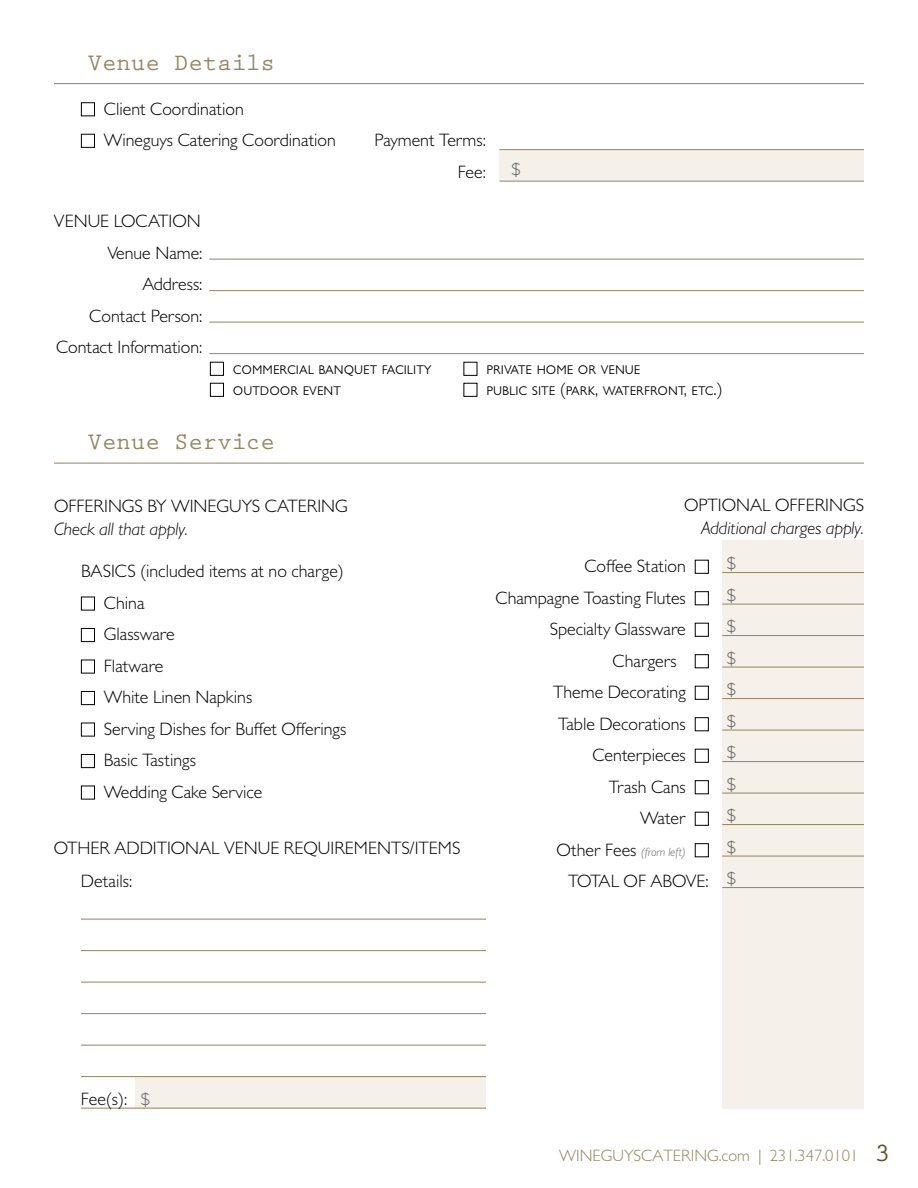
<style>
.page{position:relative;width:918px;height:1188px;background:#fff}
.page>*{position:absolute;margin:0;border:0;box-sizing:border-box;transform-origin:0 0}
.t1{font:700 24px "Prestige Elite Std";color:#94845f}
.t2{font:300 18px/31.5px "Gill Sans MT Std";color:#000}
.t3{font:italic 300 18px "Gill Sans MT Std";color:#000}
.t4{font:300 18px "Gill Sans MT Std";color:#636466}
.t5{font:300 16.5px "Gill Sans MT Std";color:#94845f}
.t6{font:italic 300 12px "Gill Sans MT Std";color:#636466}
.s1{font-style:normal;font-size:18px;color:#000}
.s2{color:#636466}
.s3{font-family:"Prestige Elite Std";font-weight:700;font-size:27px;color:#654c21}
</style>
<div class="page">
<div style="left:500px;top:150px;width:364px;height:31px;background:#f5f0ea"></div>
<div style="left:135px;top:1077px;width:351px;height:31px;background:#f5f0ea"></div>
<div style="left:722px;top:540px;width:142px;height:568px;background:#f5f0ea"></div>
<hr style="left:54px;top:83px;width:810px;height:1px;background:#94845f">
<hr style="left:500px;top:149px;width:364px;height:1px;background:#94845f">
<hr style="left:500px;top:181px;width:364px;height:1px;background:#94845f">
<hr style="left:209px;top:259px;width:655px;height:1px;background:#94845f">
<hr style="left:209px;top:290px;width:655px;height:1px;background:#94845f">
<hr style="left:209px;top:322px;width:655px;height:1px;background:#94845f">
<hr style="left:209px;top:353px;width:655px;height:1px;background:#94845f">
<hr style="left:54px;top:463px;width:810px;height:1px;background:#94845f">
<hr style="left:81px;top:919px;width:405px;height:1px;background:#94845f">
<hr style="left:81px;top:950px;width:405px;height:1px;background:#94845f">
<hr style="left:81px;top:982px;width:405px;height:1px;background:#94845f">
<hr style="left:81px;top:1013px;width:405px;height:1px;background:#94845f">
<hr style="left:81px;top:1045px;width:405px;height:1px;background:#94845f">
<hr style="left:81px;top:1076px;width:405px;height:1px;background:#94845f">
<hr style="left:81px;top:1108px;width:405px;height:1px;background:#94845f">
<div style="left:81px;top:102px;width:14px;height:14px;border:1px solid #000"></div>
<div style="left:81px;top:134px;width:14px;height:14px;border:1px solid #000"></div>
<div style="left:210px;top:362px;width:14px;height:14px;border:1px solid #000"></div>
<div style="left:464px;top:362px;width:13px;height:14px;border:1px solid #000"></div>
<div style="left:210px;top:383px;width:14px;height:14px;border:1px solid #000"></div>
<div style="left:464px;top:383px;width:13px;height:14px;border:1px solid #000"></div>
<div style="left:81px;top:597px;width:14px;height:13px;border:1px solid #000"></div>
<div style="left:81px;top:628px;width:14px;height:14px;border:1px solid #000"></div>
<div style="left:81px;top:660px;width:14px;height:13px;border:1px solid #000"></div>
<div style="left:81px;top:691px;width:14px;height:14px;border:1px solid #000"></div>
<div style="left:81px;top:723px;width:14px;height:13px;border:1px solid #000"></div>
<div style="left:81px;top:754px;width:14px;height:14px;border:1px solid #000"></div>
<div style="left:81px;top:786px;width:14px;height:13px;border:1px solid #000"></div>
<hr style="left:722px;top:572px;width:142px;height:1px;background:#94845f">
<hr style="left:722px;top:604px;width:142px;height:1px;background:#94845f">
<hr style="left:722px;top:635px;width:142px;height:1px;background:#94845f">
<hr style="left:722px;top:667px;width:142px;height:1px;background:#94845f">
<hr style="left:722px;top:698px;width:142px;height:1px;background:#94845f">
<hr style="left:722px;top:730px;width:142px;height:1px;background:#94845f">
<hr style="left:722px;top:761px;width:142px;height:1px;background:#94845f">
<hr style="left:722px;top:793px;width:142px;height:1px;background:#94845f">
<hr style="left:722px;top:824px;width:142px;height:1px;background:#94845f">
<hr style="left:722px;top:856px;width:142px;height:1px;background:#94845f">
<hr style="left:722px;top:887px;width:142px;height:1px;background:#94845f">
<div style="left:695px;top:560px;width:14px;height:14px;border:1px solid #000"></div>
<div style="left:695px;top:591px;width:14px;height:14px;border:1px solid #000"></div>
<div style="left:695px;top:623px;width:14px;height:14px;border:1px solid #000"></div>
<div style="left:695px;top:654px;width:14px;height:14px;border:1px solid #000"></div>
<div style="left:695px;top:686px;width:14px;height:14px;border:1px solid #000"></div>
<div style="left:695px;top:717px;width:14px;height:14px;border:1px solid #000"></div>
<div style="left:695px;top:749px;width:14px;height:14px;border:1px solid #000"></div>
<div style="left:695px;top:780px;width:14px;height:14px;border:1px solid #000"></div>
<div style="left:695px;top:812px;width:14px;height:14px;border:1px solid #000"></div>
<div style="left:695px;top:843px;width:14px;height:14px;border:1px solid #000"></div>
<h1 class="t1" style="left:88px;top:49px;width:189px">Venue Details</h1>
<p class="t2" style="left:104px;top:93px;width:234px">Client Coordination<br>Wineguys Catering Coordination</p>
<p class="t2" style="left:54px;top:205px;width:150px;text-align:right">VENUE LOCATION<br>Venue Name:<br>Address:<br>Contact Person:<br>Contact Information:</p>
<p class="t2" style="left:374px;top:124px;width:113px;text-align:right">Payment Terms:<br>Fee:</p>
<p class="t4" style="left:512px;top:158px;width:11px">$</p>
<p class="t2" style="left:233px;top:352px;width:200px">commercial banquet facility</p>
<p class="t2" style="left:486px;top:352px;width:156px">private home or venue</p>
<p class="t2" style="left:233px;top:373px;width:110px">outdoor event</p>
<p class="t2" style="left:486px;top:373px;width:238px">public site (park, waterfront, etc.)</p>
<h1 class="t1" style="left:88px;top:429px;width:189px">Venue Service</h1>
<p class="t2" style="left:54px;top:490px;width:295px">OFFERINGS BY WINEGUYS CATERING</p>
<p class="t3" style="left:54px;top:518px;width:135px">Check all that apply.</p>
<p class="t2" style="left:104px;top:555px;width:244px;text-indent:-23px">BASICS (included items at no charge)<br>China<br>Glassware<br>Flatware<br>White Linen Napkins<br>Serving Dishes for Buffet Offerings<br>Basic Tastings<br>Wedding Cake Service</p>
<p class="t2" style="left:81px;top:831px;width:381px;line-height:33px;text-indent:-27px">OTHER ADDITIONAL VENUE REQUIREMENTS/ITEMS<br>Details:</p>
<p class="t2" style="left:684px;top:489px;width:181px">OPTIONAL OFFERINGS</p>
<p class="t3" style="left:701px;top:517px;width:164px">Additional charges apply.</p>
<p class="t2" style="left:584px;top:550px;width:103px">Coffee Station</p>
<p class="t4" style="left:727px;top:552px;width:11px">$</p>
<p class="t2" style="left:495px;top:582px;width:192px">Champagne Toasting Flutes</p>
<p class="t4" style="left:727px;top:584px;width:11px">$</p>
<p class="t2" style="left:550px;top:613px;width:138px">Specialty Glassware</p>
<p class="t4" style="left:727px;top:615px;width:11px">$</p>
<p class="t2" style="left:613px;top:645px;width:66px">Chargers</p>
<p class="t4" style="left:727px;top:647px;width:11px">$</p>
<p class="t2" style="left:553px;top:676px;width:134px">Theme Decorating</p>
<p class="t4" style="left:727px;top:678px;width:11px">$</p>
<p class="t2" style="left:558px;top:708px;width:129px">Table Decorations</p>
<p class="t4" style="left:727px;top:710px;width:11px">$</p>
<p class="t2" style="left:592px;top:739px;width:95px">Centerpieces</p>
<p class="t4" style="left:727px;top:741px;width:11px">$</p>
<p class="t2" style="left:609px;top:771px;width:79px">Trash Cans</p>
<p class="t4" style="left:727px;top:773px;width:11px">$</p>
<p class="t2" style="left:640px;top:802px;width:47px">Water</p>
<p class="t4" style="left:727px;top:804px;width:11px">$</p>
<p class="t6" style="left:557px;top:844px;width:131px"><span class="s1">Other Fees</span> (from left)</p>
<p class="t2" style="left:568px;top:829px;width:169px;line-height:34.5px;text-align:right"><span class="s2">$<br></span>TOTAL OF ABOVE: <sup>$</sup></p>
<p class="t2" style="left:81px;top:1083px;width:71px">Fee(s): <span class="s2">$</span></p>
<p class="t5" style="left:559px;top:1146px;width:333px">WINEGUYSCATERING.com | 231.347.0101 <span class="s3">3</span></p>
</div>
